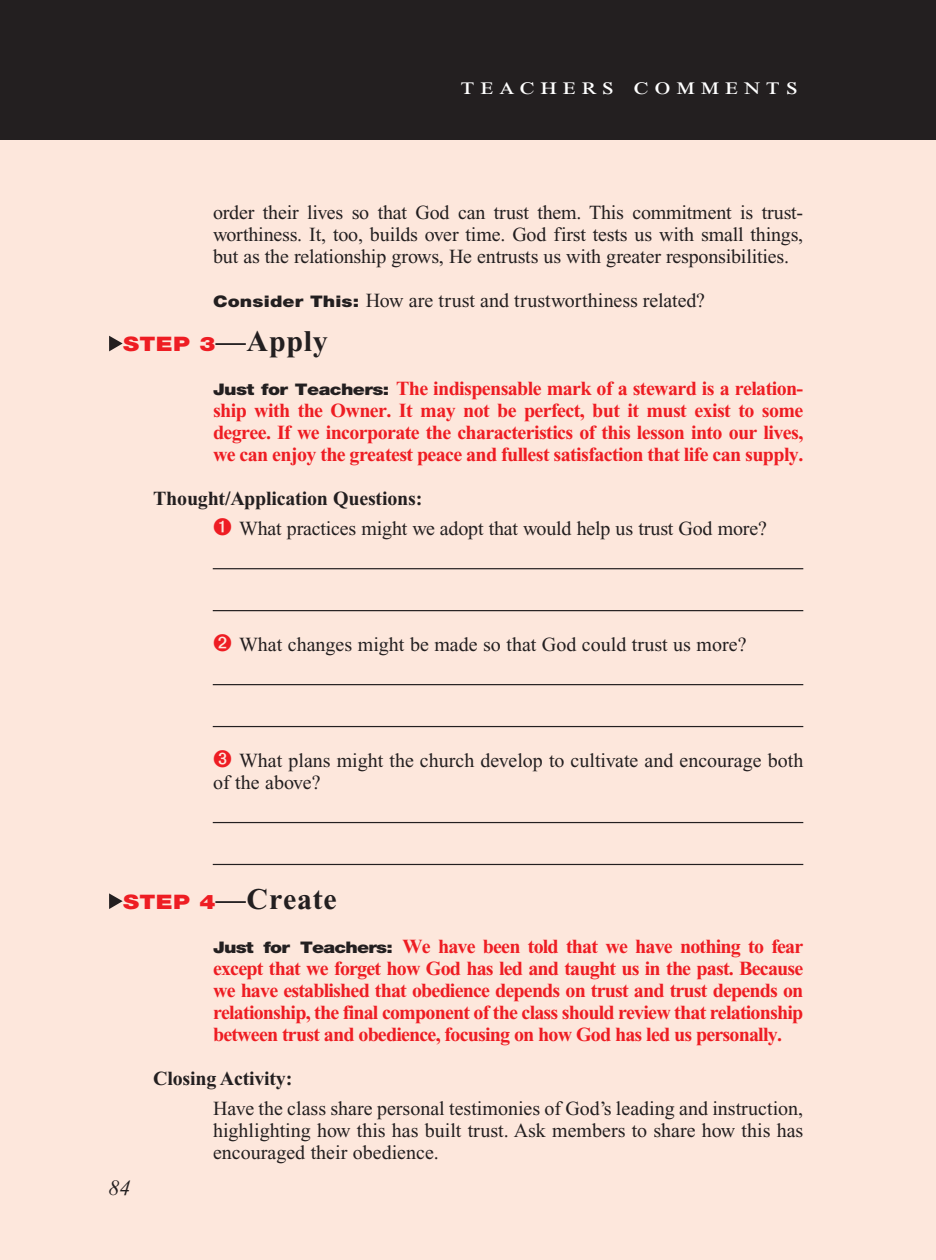
<style>
.page{position:relative;width:936px;height:1260px;background:#fff}
.page>*{position:absolute;margin:0;border:0;box-sizing:border-box;transform-origin:0 0}
.T_Aim_bodyXindent{font:700 30px "Times New Roman PS Std";letter-spacing:.025em;color:#231f20}
.Teachers_Comments_He{font:24px "Times New Roman PS Std";letter-spacing:.2em;color:#fff;scale:1.2 1}
.t1{font:italic 22px "Times New Roman PS Std";color:#231f20}
.Objectives_Body_Text{font:700 20px/22px "Times New Roman PS Std";letter-spacing:-.035em;color:#ee1d23;text-align:justify}
.Bulleted_Points1{font:20px/22px "Times New Roman PS Std";color:#231f20}
.Objectives_Body_Text-2{font:20px/22px "Times New Roman PS Std";letter-spacing:-.01em;color:#231f20;text-align:justify}
.Roman_Numeral_Sub_He{font:700 20px "Times New Roman PS Std";letter-spacing:-.01em;color:#231f20}
.s1{font-family:"Helvetica Neue LT Std";font-weight:900;font-size:16px}
.s2{font-family:"Helvetica Neue LT Std";font-weight:900;font-size:20px;color:#ee1d23}
.s3{font-family:"Helvetica Neue LT Std";font-weight:900;font-size:16px;color:#231f20}
</style>
<div class="page">
<div style="left:0;top:134px;width:936px;height:1126px;background:#fde7dc"></div>
<hr style="left:213px;top:568px;width:590px;height:1px;background:#231f20">
<hr style="left:213px;top:610px;width:590px;height:1px;background:#231f20">
<hr style="left:213px;top:684px;width:590px;height:1px;background:#231f20">
<hr style="left:213px;top:726px;width:590px;height:1px;background:#231f20">
<hr style="left:213px;top:822px;width:590px;height:1px;background:#231f20">
<hr style="left:213px;top:864px;width:590px;height:1px;background:#231f20">
<svg style="left:109px;top:336px;width:14px;height:15px"></svg>
<svg style="left:109px;top:893px;width:14px;height:16px"></svg>
<div style="left:0;top:0;width:936px;height:140px;background:#231f20"></div>
<p class="Teachers_Comments_He" style="left:461px;top:73px;width:283px">teachers comments</p>
<p class="Objectives_Body_Text-2" style="left:213px;top:202px;width:592px">order their lives so that God can trust them. This commitment is trust&shy;worthiness. It, too, builds over time. God first tests us with small things, but as the relationship grows, He entrusts us with greater responsibilities.</p>
<p class="Objectives_Body_Text-2" style="left:213px;top:290px;width:493px"><span class="s1">Consider This:</span> How are trust and trustworthiness related?</p>
<p class="T_Aim_bodyXindent" style="left:123px;top:325px;width:206px"><span class="s2">STEP 3</span>—Apply</p>
<p class="Objectives_Body_Text" style="left:213px;top:378px;width:592px"><span class="s3">Just for Teachers:</span> The indispensable mark of a steward is a relation&shy;ship with the Owner. It may not be perfect, but it must exist to some degree. If we incorporate the characteristics of this lesson into our lives, we can enjoy the greatest peace and fullest satisfaction that life can supply.</p>
<p class="Roman_Numeral_Sub_He" style="left:153px;top:488px;width:271px">Thought/Application Questions:</p>
<p class="Bulleted_Points1" style="left:239px;top:518px;width:529px">What practices might we adopt that would help us trust God more?</p>
<p class="Bulleted_Points1" style="left:239px;top:634px;width:509px">What changes might be made so that God could trust us more?</p>
<p class="Bulleted_Points1" style="left:213px;top:750px;width:592px;text-indent:26px">What plans might the church develop to cultivate and encourage both of the above?</p>
<p class="T_Aim_bodyXindent" style="left:123px;top:882px;width:215px"><span class="s2">STEP 4</span>—Create</p>
<p class="Objectives_Body_Text" style="left:213px;top:935px;width:592px"><span class="s3">Just for Teachers:</span> We have been told that we have nothing to fear except that we forget how God has led and taught us in the past. Because we have established that obedience depends on trust and trust depends on relationship, the final component of the class should review that relationship between trust and obedience, focusing on how God has led us personally.</p>
<p class="Roman_Numeral_Sub_He" style="left:153px;top:1067px;width:141px">Closing Activity:</p>
<p class="Bulleted_Points1" style="left:213px;top:1097px;width:592px;text-align:justify">Have the class share personal testimonies of God’s leading and instruction, highlighting how this has built trust. Ask members to share how this has encouraged their obedience.</p>
<p class="t1" style="left:109px;top:1176px;width:24px">84</p>
</div>
